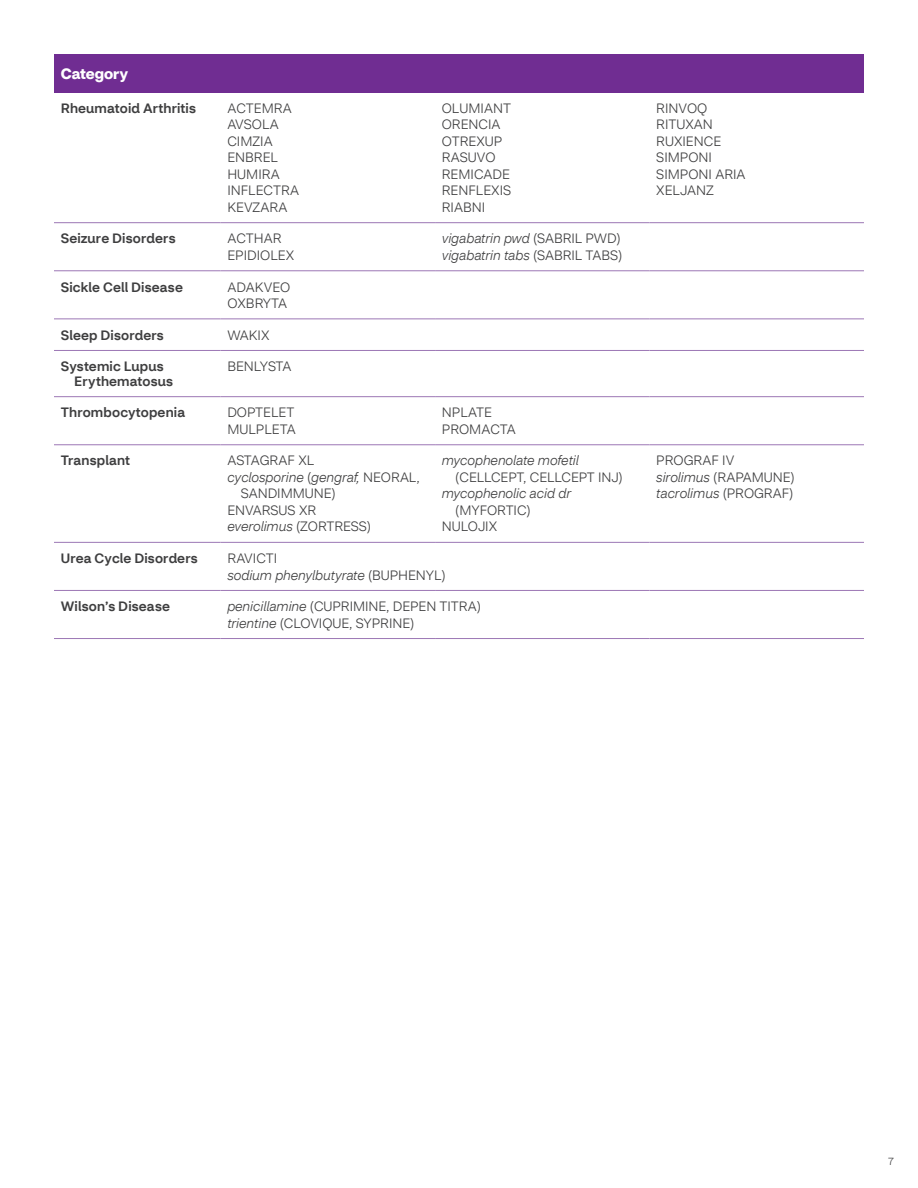
<style>
.page{position:relative;width:918px;height:1188px;background:#fff}
.page>*{position:absolute;margin:0;border:0;box-sizing:border-box;transform-origin:0 0}
.t1{font:700 15px "CVS Health Sans";color:#fff}
.t2{font:300 13.5px/16.5px "CVS Health Sans";color:#3e3e3f}
.t3{font:italic 300 13.5px/16.5px "CVS Health Sans";letter-spacing:-.005em;color:#3e3e3f}
.t4{font:500 13.5px/14.5px "CVS Health Sans";letter-spacing:.015em;color:#3e3e3f}
.t5{font:300 10.5px "CVS Health Sans";color:#3e3e3f}
.s1{font-style:normal}
.s2{font-style:italic}
</style>
<div class="page">
<hr style="left:54px;top:222px;width:167px;height:1px;background:#9c77b5">
<hr style="left:221px;top:222px;width:214px;height:1px;background:#9c77b5">
<hr style="left:435px;top:222px;width:215px;height:1px;background:#9c77b5">
<hr style="left:650px;top:222px;width:214px;height:1px;background:#9c77b5">
<hr style="left:54px;top:270px;width:167px;height:1px;background:#9c77b5">
<hr style="left:221px;top:270px;width:214px;height:1px;background:#9c77b5">
<hr style="left:435px;top:270px;width:215px;height:1px;background:#9c77b5">
<hr style="left:54px;top:318px;width:167px;height:1px;background:#9c77b5">
<hr style="left:221px;top:318px;width:214px;height:1px;background:#9c77b5">
<hr style="left:435px;top:318px;width:215px;height:1px;background:#9c77b5">
<hr style="left:54px;top:350px;width:167px;height:1px;background:#9c77b5">
<hr style="left:221px;top:350px;width:214px;height:1px;background:#9c77b5">
<hr style="left:435px;top:350px;width:215px;height:1px;background:#9c77b5">
<hr style="left:54px;top:396px;width:167px;height:1px;background:#9c77b5">
<hr style="left:221px;top:396px;width:214px;height:1px;background:#9c77b5">
<hr style="left:435px;top:396px;width:215px;height:1px;background:#9c77b5">
<hr style="left:54px;top:444px;width:167px;height:1px;background:#9c77b5">
<hr style="left:221px;top:444px;width:214px;height:1px;background:#9c77b5">
<hr style="left:435px;top:444px;width:215px;height:1px;background:#9c77b5">
<hr style="left:650px;top:270px;width:214px;height:1px;background:#9c77b5">
<hr style="left:650px;top:318px;width:214px;height:1px;background:#9c77b5">
<hr style="left:650px;top:350px;width:214px;height:1px;background:#9c77b5">
<hr style="left:650px;top:396px;width:214px;height:1px;background:#9c77b5">
<hr style="left:650px;top:444px;width:214px;height:1px;background:#9c77b5">
<hr style="left:54px;top:542px;width:167px;height:1px;background:#9c77b5">
<hr style="left:221px;top:542px;width:214px;height:1px;background:#9c77b5">
<hr style="left:435px;top:542px;width:215px;height:1px;background:#9c77b5">
<hr style="left:650px;top:542px;width:214px;height:1px;background:#9c77b5">
<hr style="left:54px;top:590px;width:167px;height:1px;background:#9c77b5">
<hr style="left:221px;top:590px;width:214px;height:1px;background:#9c77b5">
<hr style="left:435px;top:590px;width:215px;height:1px;background:#9c77b5">
<hr style="left:650px;top:590px;width:214px;height:1px;background:#9c77b5">
<hr style="left:54px;top:638px;width:167px;height:1px;background:#9c77b5">
<hr style="left:221px;top:638px;width:214px;height:1px;background:#9c77b5">
<hr style="left:435px;top:638px;width:215px;height:1px;background:#9c77b5">
<hr style="left:650px;top:638px;width:214px;height:1px;background:#9c77b5">
<div style="left:54px;top:54px;width:167px;height:38px;background:#702d92"></div>
<div style="left:221px;top:54px;width:643px;height:38px;background:#702d92"></div>
<p class="t1" style="left:61px;top:64px;width:69px">Category</p>
<p class="t4" style="left:61px;top:101px;width:137px">Rheumatoid Arthritis</p>
<p class="t2" style="left:227px;top:100px;width:73px">ACTEMRA<br>AVSOLA<br>CIMZIA<br>ENBREL<br>HUMIRA<br>INFLECTRA<br>KEVZARA</p>
<p class="t2" style="left:442px;top:100px;width:71px">OLUMIANT<br>ORENCIA<br>OTREXUP<br>RASUVO<br>REMICADE<br>RENFLEXIS<br>RIABNI</p>
<p class="t2" style="left:656px;top:100px;width:91px">RINVOQ<br>RITUXAN<br>RUXIENCE<br>SIMPONI<br>SIMPONI ARIA<br>XELJANZ</p>
<p class="t4" style="left:61px;top:231px;width:116px">Seizure Disorders</p>
<p class="t2" style="left:227px;top:231px;width:68px">ACTHAR<br>EPIDIOLEX</p>
<p class="t3" style="left:442px;top:231px;width:182px">vigabatrin pwd <span class="s1">(SABRIL PWD) </span>vigabatrin tabs <span class="s1">(SABRIL TABS)</span></p>
<p class="t4" style="left:61px;top:280px;width:124px">Sickle Cell Disease</p>
<p class="t2" style="left:227px;top:279px;width:64px">ADAKVEO<br>OXBRYTA</p>
<p class="t4" style="left:61px;top:328px;width:105px">Sleep Disorders</p>
<p class="t2" style="left:227px;top:327px;width:44px">WAKIX</p>
<p class="t4" style="left:74px;top:359px;width:100px;text-indent:-14px">Systemic Lupus<br>Erythematosus</p>
<p class="t2" style="left:227px;top:358px;width:66px">BENLYSTA</p>
<p class="t4" style="left:61px;top:405px;width:126px">Thrombocytopenia</p>
<p class="t2" style="left:227px;top:404px;width:70px">DOPTELET<br>MULPLETA</p>
<p class="t2" style="left:442px;top:404px;width:76px">NPLATE<br>PROMACTA</p>
<p class="t4" style="left:61px;top:454px;width:71px">Transplant</p>
<p class="t2" style="left:227px;top:453px;width:88px">ASTAGRAF XL</p>
<p class="t3" style="left:227px;top:469px;width:194px">cyclosporine <span class="s1">(</span>gengraf, <span class="s1">NEORAL,</span></p>
<p class="t2" style="left:241px;top:486px;width:96px">SANDIMMUNE)</p>
<p class="t2" style="left:227px;top:502px;width:90px">ENVARSUS XR</p>
<p class="t3" style="left:227px;top:519px;width:145px">everolimus <span class="s1">(ZORTRESS)</span></p>
<p class="t3" style="left:442px;top:453px;width:139px">mycophenolate mofetil</p>
<p class="t2" style="left:455px;top:469px;width:169px">(CELLCEPT, CELLCEPT INJ)</p>
<p class="t3" style="left:442px;top:486px;width:131px">mycophenolic acid dr</p>
<p class="t2" style="left:442px;top:502px;width:90px;text-indent:14px">(MYFORTIC)<br>NULOJIX</p>
<p class="t2" style="left:656px;top:453px;width:140px">PROGRAF IV<br><span class="s2">sirolimus</span> (RAPAMUNE) <span class="s2">tacrolimus</span> (PROGRAF)</p>
<p class="t4" style="left:61px;top:551px;width:139px">Urea Cycle Disorders</p>
<p class="t3" style="left:227px;top:550px;width:220px"><span class="s1">RAVICTI<br></span>sodium phenylbutyrate <span class="s1">(BUPHENYL)</span></p>
<p class="t4" style="left:61px;top:599px;width:111px">Wilson’s Disease</p>
<p class="t2" style="left:227px;top:598px;width:255px"><span class="s2">penicillamine</span> (CUPRIMINE, DEPEN TITRA) <span class="s2">trientine</span> (CLOVIQUE, SYPRINE)</p>
<p class="t5" style="left:888px;top:1155px;width:7px">7</p>
</div>
